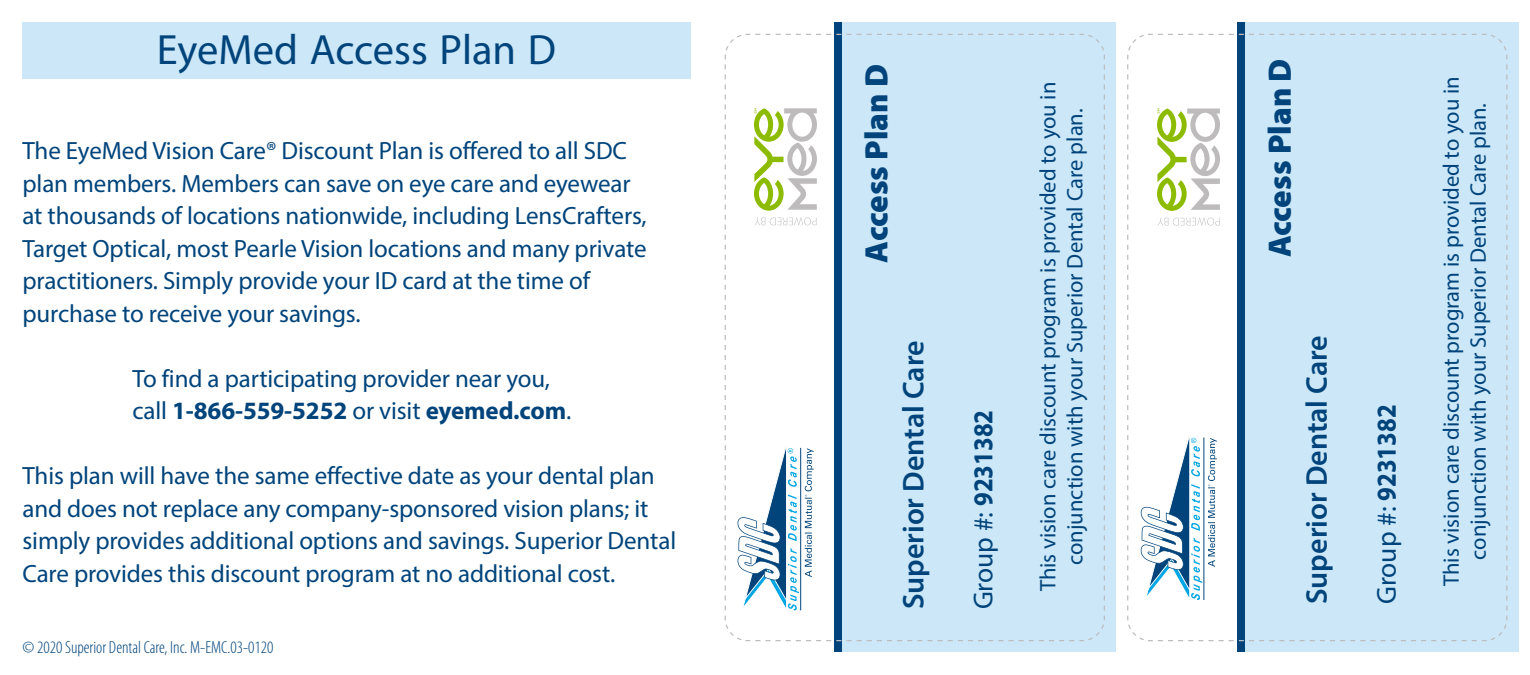
<style>
.page{position:relative;width:1530px;height:675px;background:#fff}
.page>*{position:absolute;margin:0;border:0;box-sizing:border-box;transform-origin:0 0}
.t1{font:42.5px "Myriad Pro";color:#00447b}
.t2{font:900 32.5px "Myriad Pro";color:#00447b}
.t3{font:600 30px "Myriad Pro";color:#00447b}
.t4{font:27.5px "Myriad Pro";color:#00447b}
.t5{font:25px/32.5px "Myriad Pro";letter-spacing:-.005em;color:#00447b}
.t6{font:22.5px "Myriad Pro";color:#00447b}
.t7{font:300 condensed 17.5px "Myriad Pro";color:#00447b}
.s1{font-weight:700}
</style>
<div class="page">
<div style="left:22px;top:22px;width:669px;height:57px;background:#cbe7f8"></div>
<div style="left:838px;top:22px;width:278px;height:630px;background:#cbe7f8"></div>
<div style="left:834px;top:22px;width:7px;height:630px;background:#00447b"></div>
<div style="left:1241px;top:22px;width:278px;height:630px;background:#cbe7f8"></div>
<div style="left:1237px;top:22px;width:7px;height:630px;background:#00447b"></div>
<svg style="left:724px;top:33px;width:381px;height:609px"></svg>
<svg style="left:1127px;top:33px;width:381px;height:609px"></svg>
<p class="t1" style="left:157px;top:23px;width:401px">EyeMed Access Plan D</p>
<p class="t5" style="left:22px;top:134px;width:626px">The EyeMed Vision Care® Discount Plan is offered to all SDC plan members. Members can save on eye care and eyewear at thousands of locations nationwide, including LensCrafters, Target Optical, most Pearle Vision locations and many private practitioners. Simply provide your ID card at the time of purchase to receive your savings.</p>
<p class="t5" style="left:132px;top:362px;width:440px">To find a participating provider near you, call <span class="s1">1-866-559-5252</span> or visit <span class="s1">eyemed.com</span>.</p>
<p class="t5" style="left:22px;top:459px;width:655px">This plan will have the same effective date as your dental plan and does not replace any company-sponsored vision plans; it simply provides additional options and savings. Superior Dental Care provides this discount program at no additional cost.</p>
<p class="t7" style="left:23px;top:637px;width:252px">© 2020 Superior Dental Care, Inc. M-EMC.03-0120</p>
<p class="t2" style="left:855px;top:263px;width:200px;rotate:-90deg">Access Plan D</p>
<p class="t3" style="left:894px;top:609px;width:271px;rotate:-90deg">Superior Dental Care</p>
<p class="t4" style="left:966px;top:609px;width:201px;rotate:-90deg">Group #: <span class="s1">9231382</span></p>
<p class="t6" style="left:1034px;top:591px;width:511px;rotate:-90deg">This vision care discount program is provided to you in</p>
<p class="t6" style="left:1061px;top:565px;width:458px;rotate:-90deg">conjunction with your Superior Dental Care plan.</p>
<p class="t2" style="left:1258px;top:257px;width:200px;rotate:-90deg">Access Plan D</p>
<p class="t3" style="left:1298px;top:604px;width:271px;rotate:-90deg">Superior Dental Care</p>
<p class="t4" style="left:1370px;top:604px;width:201px;rotate:-90deg">Group #: <span class="s1">9231382</span></p>
<p class="t6" style="left:1438px;top:586px;width:511px;rotate:-90deg">This vision care discount program is provided to you in</p>
<p class="t6" style="left:1465px;top:560px;width:458px;rotate:-90deg">conjunction with your Superior Dental Care plan.</p>
</div>
